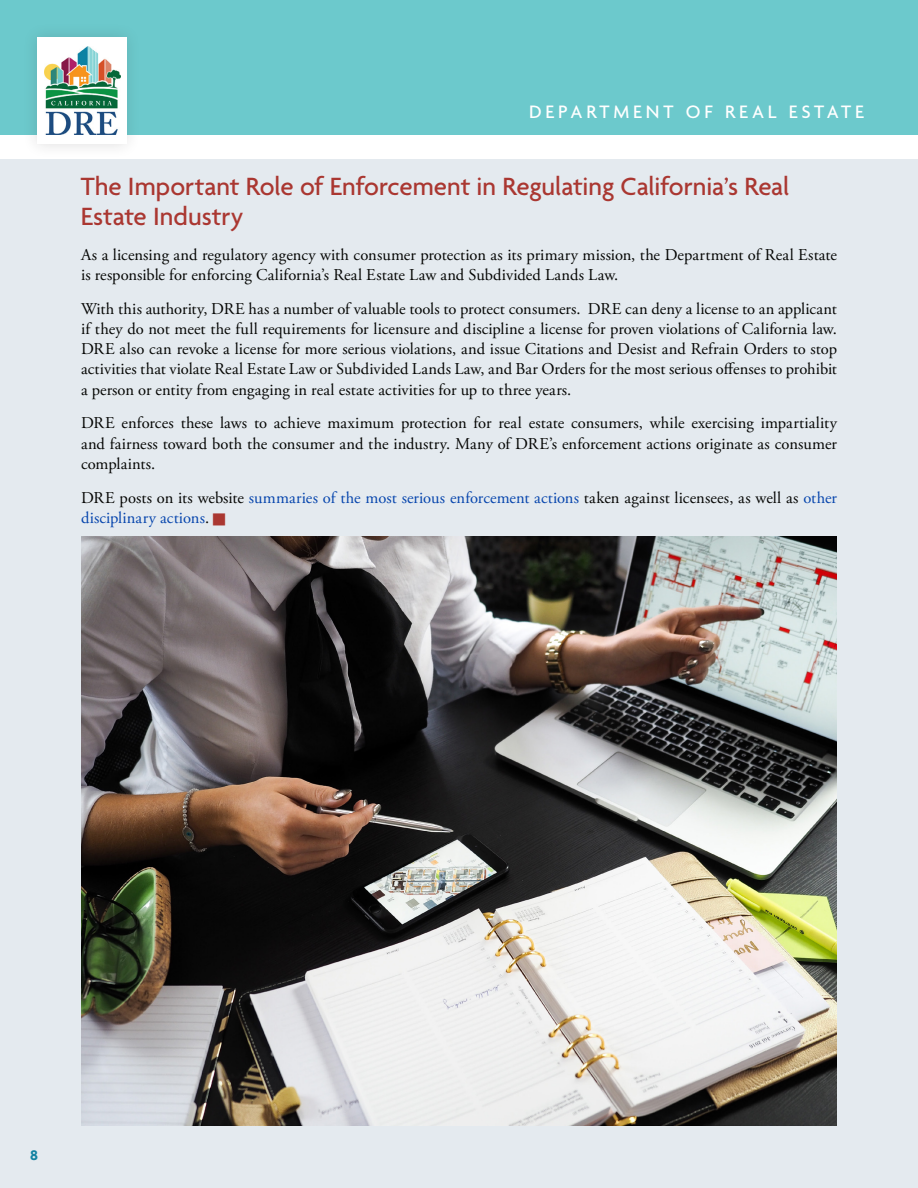
<style>
.page{position:relative;width:918px;height:1188px;background:#fff}
.page>*{position:absolute;margin:0;border:0;box-sizing:border-box;transform-origin:0 0}
.t1{font:500 27px/30px "Agenda";color:#aa3731}
.t2{font:500 19.5px "Agenda";letter-spacing:.2em;color:#fff}
.t3{font:16.5px/20.2px "Adobe Garamond Pro";letter-spacing:.005em;color:#040503;text-align:justify}
.t4{font:16.5px/20.2px "Adobe Garamond Pro";letter-spacing:.005em;color:#0645ad}
.t5{font:700 15px "Agenda";color:#1383a2}
.s1{color:#040503}
</style>
<div class="page">
<div style="left:0;top:160px;width:918px;height:1028px;background:#e4eaef"></div>
<div style="left:0;top:0;width:918px;height:135px;background:#6cc9cc"></div>
<div style="left:22px;top:22px;width:120px;height:137px;background:#231f20;opacity:.15"></div>
<div style="left:37px;top:37px;width:90px;height:107px;background:#fff"></div>
<img style="left:45px;top:46px;width:75px;height:89px">
<img style="left:81px;top:537px;width:756px;height:589px">
<p class="t2" style="left:529px;top:101px;width:336px">DEPARTMENT OF REAL ESTATE</p>
<h2 class="t1" style="left:81px;top:173px;width:710px">The Important Role of Enforcement in Regulating California’s Real<br>Estate Industry</h2>
<p class="t3" style="left:81px;top:245px;width:758px">As a licensing and regulatory agency with consumer protection as its primary mission, the Department of Real Estate is responsible for enforcing California’s Real Estate Law and Subdivided Lands Law.</p>
<p class="t3" style="left:81px;top:299px;width:758px">With this authority, DRE has a number of valuable tools to protect consumers. DRE can deny a license to an applicant if they do not meet the full requirements for licensure and discipline a license for proven violations of California law.<br>DRE also can revoke a license for more serious violations, and issue Citations and Desist and Refrain Orders to stop activities that violate Real Estate Law or Subdivided Lands Law, and Bar Orders for the most serious offenses to prohibit a person or entity from engaging in real estate activities for up to three years.</p>
<p class="t3" style="left:81px;top:414px;width:758px">DRE enforces these laws to achieve maximum protection for real estate consumers, while exercising impartiality and fairness toward both the consumer and the industry. Many of DRE’s enforcement actions originate as consumer complaints.</p>
<p class="t4" style="left:81px;top:488px;width:757px"><span class="s1">DRE posts on its website</span> summaries of the most serious enforcement actions <span class="s1">taken against licensees, as well as</span> other disciplinary actions<span class="s1">.</span></p>
<p class="t5" style="left:30px;top:1147px;width:9px">8</p>
</div>
